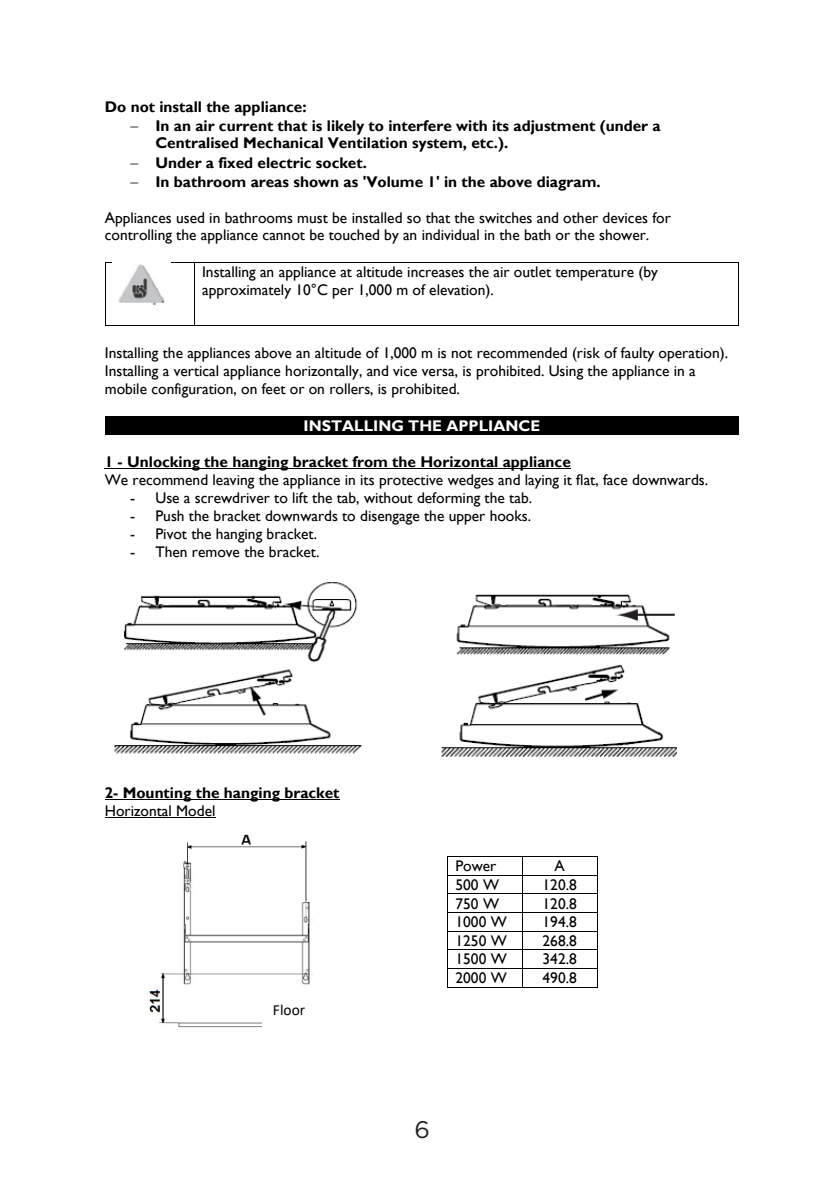
<style>
.page{position:relative;width:840px;height:1191px;background:#fff}
.page>*{position:absolute;margin:0;border:0;box-sizing:border-box;transform-origin:0 0}
.t1{font:24px "Gotham";color:#231f20}
.t2{font:15.4px/17.8px "Gill Sans";color:#000}
.t3{font:700 15.4px/18.8px "Gill Sans";color:#000}
.t4{font:700 15.4px "Gill Sans";color:#fff}
.t5{font:15.4px "Calibri";color:#000}
.s1{font-weight:700}
.s2{font-weight:400}
</style>
<div class="page">
<hr style="left:105px;top:262px;width:89px;height:1px;background:#000">
<hr style="left:195px;top:262px;width:543px;height:1px;background:#000">
<hr style="left:105px;top:263px;width:1px;height:62px;background:#000">
<hr style="left:105px;top:325px;width:89px;height:1px;background:#000">
<hr style="left:194px;top:263px;width:1px;height:62px;background:#000">
<hr style="left:195px;top:325px;width:543px;height:1px;background:#000">
<hr style="left:738px;top:263px;width:1px;height:62px;background:#000">
<div style="left:105px;top:416px;width:633px;height:18px;background:#000"></div>
<hr style="left:105px;top:434px;width:633px;height:1px;background:#000">
<svg style="left:738px;top:416px;width:1px;height:19px"></svg>
<hr style="left:105px;top:468px;width:466px;height:1px;background:#000">
<hr style="left:105px;top:799px;width:234px;height:1px;background:#000">
<hr style="left:105px;top:817px;width:110px;height:1px;background:#000">
<img style="left:118px;top:264px;width:47px;height:41px">
<img style="left:114px;top:582px;width:563px;height:175px">
<hr style="left:448px;top:856px;width:74px;height:1px;background:#000">
<hr style="left:522px;top:856px;width:74px;height:1px;background:#000">
<hr style="left:448px;top:875px;width:74px;height:1px;background:#000">
<hr style="left:522px;top:875px;width:74px;height:1px;background:#000">
<hr style="left:448px;top:893px;width:74px;height:1px;background:#000">
<hr style="left:522px;top:893px;width:74px;height:1px;background:#000">
<hr style="left:448px;top:912px;width:74px;height:1px;background:#000">
<hr style="left:522px;top:912px;width:74px;height:1px;background:#000">
<hr style="left:448px;top:930px;width:74px;height:1px;background:#000">
<hr style="left:522px;top:930px;width:74px;height:1px;background:#000">
<hr style="left:448px;top:949px;width:74px;height:1px;background:#000">
<hr style="left:522px;top:949px;width:74px;height:1px;background:#000">
<hr style="left:448px;top:968px;width:74px;height:1px;background:#000">
<hr style="left:522px;top:968px;width:74px;height:1px;background:#000">
<svg style="left:447px;top:856px;width:1px;height:131px"></svg>
<hr style="left:448px;top:986px;width:74px;height:1px;background:#000">
<svg style="left:522px;top:857px;width:1px;height:129px"></svg>
<hr style="left:522px;top:986px;width:74px;height:1px;background:#000">
<img style="left:149px;top:834px;width:164px;height:194px">
<div style="left:262px;top:995px;width:67px;height:36px;background:#fff"></div>
<p class="t3" style="left:155px;top:97px;width:506px;text-indent:-51px">Do not install the appliance:<br>In an air current that is likely to interfere with its adjustment (under a Centralised Mechanical Ventilation system, etc.).<br>Under a fixed electric socket.<br>In bathroom areas shown as 'Volume 1' in the above diagram.</p>
<p class="t2" style="left:105px;top:209px;width:567px">Appliances used in bathrooms must be installed so that the switches and other devices for controlling the appliance cannot be touched by an individual in the bath or the shower.</p>
<p class="t2" style="left:202px;top:263px;width:457px">Installing an appliance at altitude increases the air outlet temperature (by approximately 10°C per 1,000 m of elevation).</p>
<p class="t2" style="left:105px;top:344px;width:624px">Installing the appliances above an altitude of 1,000 m is not recommended (risk of faulty operation).<br>Installing a vertical appliance horizontally, and vice versa, is prohibited. Using the appliance in a mobile configuration, on feet or on rollers, is prohibited.</p>
<p class="t4" style="left:303px;top:416px;width:238px">INSTALLING THE APPLIANCE</p>
<p class="t2" style="left:105px;top:453px;width:604px"><span class="s1">1 - Unlocking the hanging bracket from the Horizontal appliance<br></span>We recommend leaving the appliance in its protective wedges and laying it flat, face downwards.</p>
<p class="t2" style="left:130px;top:489px;width:403px">- Use a screwdriver to lift the tab, without deforming the tab.</p>
<p class="t2" style="left:130px;top:507px;width:402px">- Push the bracket downwards to disengage the upper hooks.</p>
<p class="t2" style="left:130px;top:525px;width:188px">- Pivot the hanging bracket.</p>
<p class="t2" style="left:130px;top:543px;width:191px">- Then remove the bracket.</p>
<p class="t3" style="left:105px;top:784px;width:236px;line-height:17.8px">2- Mounting the hanging bracket<br><span class="s2">Horizontal Model</span></p>
<p class="t5" style="left:273px;top:999px;width:34px">Floor</p>
<p class="t2" style="left:455px;top:857px;width:42px">Power</p>
<p class="t2" style="left:554px;top:857px;width:12px">A</p>
<p class="t2" style="left:455px;top:876px;width:45px">500 W</p>
<p class="t2" style="left:542px;top:876px;width:36px">120.8</p>
<p class="t2" style="left:455px;top:894px;width:45px">750 W</p>
<p class="t2" style="left:542px;top:894px;width:36px">120.8</p>
<p class="t2" style="left:455px;top:913px;width:53px">1000 W</p>
<p class="t2" style="left:542px;top:913px;width:36px">194.8</p>
<p class="t2" style="left:455px;top:932px;width:53px">1250 W</p>
<p class="t2" style="left:542px;top:932px;width:36px">268.8</p>
<p class="t2" style="left:455px;top:950px;width:53px">1500 W</p>
<p class="t2" style="left:542px;top:950px;width:36px">342.8</p>
<p class="t2" style="left:455px;top:969px;width:53px">2000 W</p>
<p class="t2" style="left:542px;top:969px;width:36px">490.8</p>
<h1 class="t1" style="left:414px;top:1114px;width:17px">6</h1>
</div>
